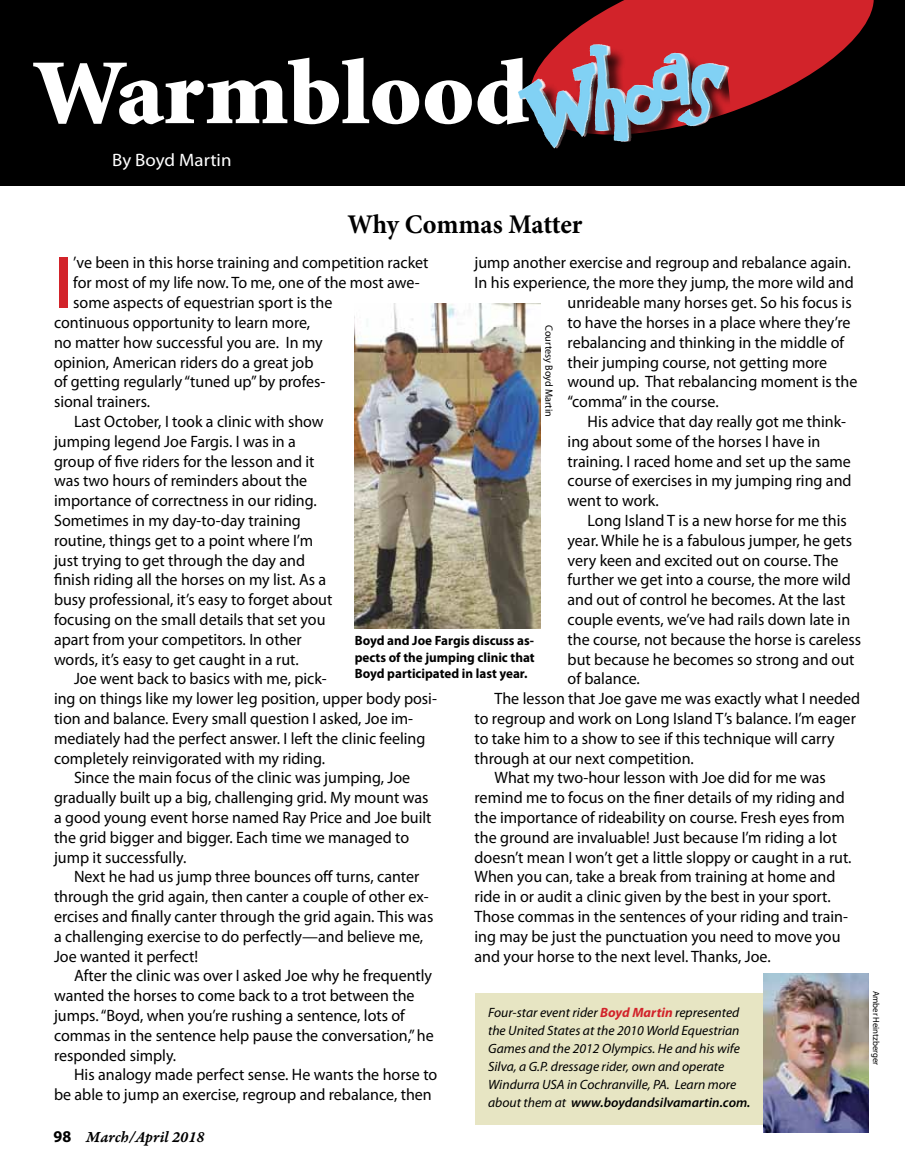
<style>
.page{position:relative;width:905px;height:1168px;background:#fff}
.page>*{position:absolute;margin:0;border:0;box-sizing:border-box;transform-origin:0 0}
.t1{font:900 93px "Minion Std";color:#fff;scale:1.05 1}
.t2{font:600 75.3px "Myriad Pro";color:#d2232a}
.t3{font:700 27px "Minion Pro";letter-spacing:-.01em;color:#000}
.t4{font:18px "Myriad Pro";color:#fff;scale:1.05 1}
.t5{font:16.5px "Myriad Pro";color:#000}
.t6{font:16.5px "Garamond Premr Pro Smbd It Capt";color:#000}
.t7{font:italic 13.5px/18px "Myriad Pro";color:#000}
.t8{font:700 13.5px/16.5px "Myriad Pro";color:#000;text-align:justify}
.t9{font:10.5px "Myriad Pro";color:#000}
.t10{font:9px "Myriad Pro";color:#000}
.s1{font-weight:700;color:#d2232a}
.s2{font-weight:600}
.s3{font-family:"Myriad Pro";font-weight:700}
</style>
<div class="page">
<div style="left:0;top:0;width:904px;height:185px;background:#000"></div>
<svg style="left:519px;top:0;width:355px;height:111px;fill:#d2232a"></svg>
<div style="left:520px;top:47px;width:215px;height:119px;background:#000;opacity:.75"></div>
<img style="left:589px;top:44px;width:32px;height:97px">
<div style="left:474px;top:993px;width:377px;height:131px;background:#e7e5c3"></div>
<img style="left:355px;top:303px;width:185px;height:325px">
<img style="left:764px;top:973px;width:104px;height:159px">
<h1 class="t1" style="left:34px;top:46px;width:473px">Warmblood</h1>
<p class="t4" style="left:112px;top:148px;width:115px">By Boyd Martin</p>
<h3 class="t3" style="left:347px;top:205px;width:236px">Why Commas Matter</h3>
<h2 class="t2" style="left:54px;top:235px;width:21px">I</h2>
<p class="t5" style="left:73px;top:253px;width:357px">’ve been in this horse training and competition racket</p>
<p class="t5" style="left:474px;top:253px;width:377px">jump another exercise and regroup and rebalance again.</p>
<p class="t5" style="left:474px;top:273px;width:381px">In his experience, the more they jump, the more wild and</p>
<p class="t5" style="left:567px;top:292px;width:285px">unrideable many horses get. So his focus is</p>
<p class="t5" style="left:567px;top:312px;width:284px">to have the horses in a place where they’re</p>
<p class="t5" style="left:567px;top:332px;width:278px">rebalancing and thinking in the middle of</p>
<p class="t5" style="left:567px;top:352px;width:261px">their jumping course, not getting more</p>
<p class="t5" style="left:567px;top:372px;width:291px">wound up. That rebalancing moment is the</p>
<p class="t5" style="left:567px;top:391px;width:153px">“comma” in the course.</p>
<p class="t5" style="left:587px;top:411px;width:260px">His advice that day really got me think-</p>
<p class="t5" style="left:567px;top:431px;width:254px">ing about some of the horses I have in</p>
<p class="t5" style="left:567px;top:451px;width:285px">training. I raced home and set up the same</p>
<p class="t5" style="left:567px;top:471px;width:285px">course of exercises in my jumping ring and</p>
<p class="t5" style="left:567px;top:490px;width:93px">went to work.</p>
<p class="t5" style="left:587px;top:510px;width:261px">Long Island T is a new horse for me this</p>
<p class="t5" style="left:567px;top:530px;width:286px">year. While he is a fabulous jumper, he gets</p>
<p class="t5" style="left:567px;top:550px;width:272px">very keen and excited out on course. The</p>
<p class="t5" style="left:567px;top:570px;width:285px">further we get into a course, the more wild</p>
<p class="t5" style="left:567px;top:589px;width:279px">and out of control he becomes. At the last</p>
<p class="t5" style="left:567px;top:609px;width:284px">couple events, we’ve had rails down late in</p>
<p class="t5" style="left:567px;top:629px;width:295px">the course, not because the horse is careless</p>
<p class="t5" style="left:567px;top:649px;width:288px">but because he becomes so strong and out</p>
<p class="t5" style="left:567px;top:669px;width:74px">of balance.</p>
<p class="t5" style="left:494px;top:688px;width:367px">The lesson that Joe gave me was exactly what I needed</p>
<p class="t5" style="left:474px;top:708px;width:383px">to regroup and work on Long Island T’s balance. I’m eager</p>
<p class="t5" style="left:474px;top:728px;width:361px">to take him to a show to see if this technique will carry</p>
<p class="t5" style="left:474px;top:748px;width:221px">through at our next competition.</p>
<p class="t5" style="left:494px;top:768px;width:333px">What my two-hour lesson with Joe did for me was</p>
<p class="t5" style="left:474px;top:787px;width:372px">remind me to focus on the finer details of my riding and</p>
<p class="t5" style="left:474px;top:807px;width:371px">the importance of rideability on course. Fresh eyes from</p>
<p class="t5" style="left:474px;top:827px;width:364px">the ground are invaluable! Just because I’m riding a lot</p>
<p class="t5" style="left:474px;top:847px;width:378px">doesn’t mean I won’t get a little sloppy or caught in a rut.</p>
<p class="t5" style="left:474px;top:867px;width:362px">When you can, take a break from training at home and</p>
<p class="t5" style="left:474px;top:886px;width:358px">ride in or audit a clinic given by the best in your sport.</p>
<p class="t5" style="left:474px;top:906px;width:375px">Those commas in the sentences of your riding and train-</p>
<p class="t5" style="left:474px;top:926px;width:367px">ing may be just the punctuation you need to move you</p>
<p class="t5" style="left:474px;top:946px;width:297px">and your horse to the next level. Thanks, Joe.</p>
<p class="t5" style="left:73px;top:273px;width:348px">for most of my life now. To me, one of the most awe-</p>
<p class="t5" style="left:73px;top:292px;width:261px">some aspects of equestrian sport is the</p>
<p class="t5" style="left:54px;top:312px;width:258px">continuous opportunity to learn more,</p>
<p class="t5" style="left:54px;top:332px;width:270px">no matter how successful you are. In my</p>
<p class="t5" style="left:54px;top:352px;width:261px">opinion, American riders do a great job</p>
<p class="t5" style="left:54px;top:372px;width:273px">of getting regularly “tuned up” by profes-</p>
<p class="t5" style="left:54px;top:391px;width:98px">sional trainers.</p>
<p class="t5" style="left:74px;top:411px;width:251px">Last October, I took a clinic with show</p>
<p class="t5" style="left:54px;top:431px;width:243px">jumping legend Joe Fargis. I was in a</p>
<p class="t5" style="left:54px;top:451px;width:262px">group of five riders for the lesson and it</p>
<p class="t5" style="left:54px;top:471px;width:255px">was two hours of reminders about the</p>
<p class="t5" style="left:54px;top:490px;width:264px">importance of correctness in our riding.</p>
<p class="t5" style="left:54px;top:510px;width:248px">Sometimes in my day-to-day training</p>
<p class="t5" style="left:54px;top:530px;width:260px">routine, things get to a point where I’m</p>
<p class="t5" style="left:54px;top:550px;width:253px">just trying to get through the day and</p>
<p class="t5" style="left:54px;top:570px;width:273px">finish riding all the horses on my list. As a</p>
<p class="t5" style="left:54px;top:589px;width:280px">busy professional, it’s easy to forget about</p>
<p class="t5" style="left:54px;top:609px;width:273px">focusing on the small details that set you</p>
<p class="t5" style="left:54px;top:629px;width:249px">apart from your competitors. In other</p>
<p class="t5" style="left:54px;top:649px;width:246px">words, it’s easy to get caught in a rut.</p>
<p class="t5" style="left:74px;top:669px;width:254px">Joe went back to basics with me, pick-</p>
<p class="t5" style="left:54px;top:688px;width:384px">ing on things like my lower leg position, upper body posi-</p>
<p class="t5" style="left:54px;top:708px;width:360px">tion and balance. Every small question I asked, Joe im-</p>
<p class="t5" style="left:54px;top:728px;width:373px">mediately had the perfect answer. I left the clinic feeling</p>
<p class="t5" style="left:54px;top:748px;width:273px">completely reinvigorated with my riding.</p>
<p class="t5" style="left:74px;top:768px;width:338px">Since the main focus of the clinic was jumping, Joe</p>
<p class="t5" style="left:54px;top:787px;width:376px">gradually built up a big, challenging grid. My mount was</p>
<p class="t5" style="left:54px;top:807px;width:379px">a good young event horse named Ray Price and Joe built</p>
<p class="t5" style="left:54px;top:827px;width:357px">the grid bigger and bigger. Each time we managed to</p>
<p class="t5" style="left:54px;top:847px;width:134px">jump it successfully.</p>
<p class="t5" style="left:74px;top:867px;width:347px">Next he had us jump three bounces off turns, canter</p>
<p class="t5" style="left:54px;top:886px;width:376px">through the grid again, then canter a couple of other ex-</p>
<p class="t5" style="left:54px;top:906px;width:381px">ercises and finally canter through the grid again. This was</p>
<p class="t5" style="left:54px;top:926px;width:371px">a challenging exercise to do perfectly—and believe me,</p>
<p class="t5" style="left:54px;top:946px;width:146px">Joe wanted it perfect!</p>
<p class="t5" style="left:74px;top:966px;width:359px">After the clinic was over I asked Joe why he frequently</p>
<p class="t5" style="left:54px;top:985px;width:362px">wanted the horses to come back to a trot between the</p>
<p class="t5" style="left:54px;top:1005px;width:352px">jumps. “Boyd, when you’re rushing a sentence, lots of</p>
<p class="t5" style="left:54px;top:1025px;width:381px">commas in the sentence help pause the conversation,” he</p>
<p class="t5" style="left:54px;top:1045px;width:124px">responded simply.</p>
<p class="t5" style="left:74px;top:1065px;width:365px">His analogy made perfect sense. He wants the horse to</p>
<p class="t5" style="left:54px;top:1084px;width:379px">be able to jump an exercise, regroup and rebalance, then</p>
<p class="t9" style="left:555px;top:325px;width:93px;rotate:90deg">Courtesy Boyd Martin</p>
<p class="t8" style="left:355px;top:632px;width:181px">Boyd and Joe Fargis discuss as&shy;pects of the jumping clinic that Boyd participated in last year.</p>
<p class="t7" style="left:488px;top:1003px;width:264px">Four-star event rider <span class="s1">Boyd Martin</span> represented the United States at the 2010 World Equestrian Games and the 2012 Olympics. He and his wife Silva, a G.P. dressage rider, own and operate Windurra USA in Cochranville, PA. Learn more about them at <span class="s2">www.boydandsilvamartin.com.</span></p>
<p class="t6" style="left:54px;top:1127px;width:152px"><span class="s3">98</span> March/April 2018</p>
<p class="t10" style="left:881px;top:990px;width:76px;rotate:90deg">Amber Heintzberger</p>
</div>
